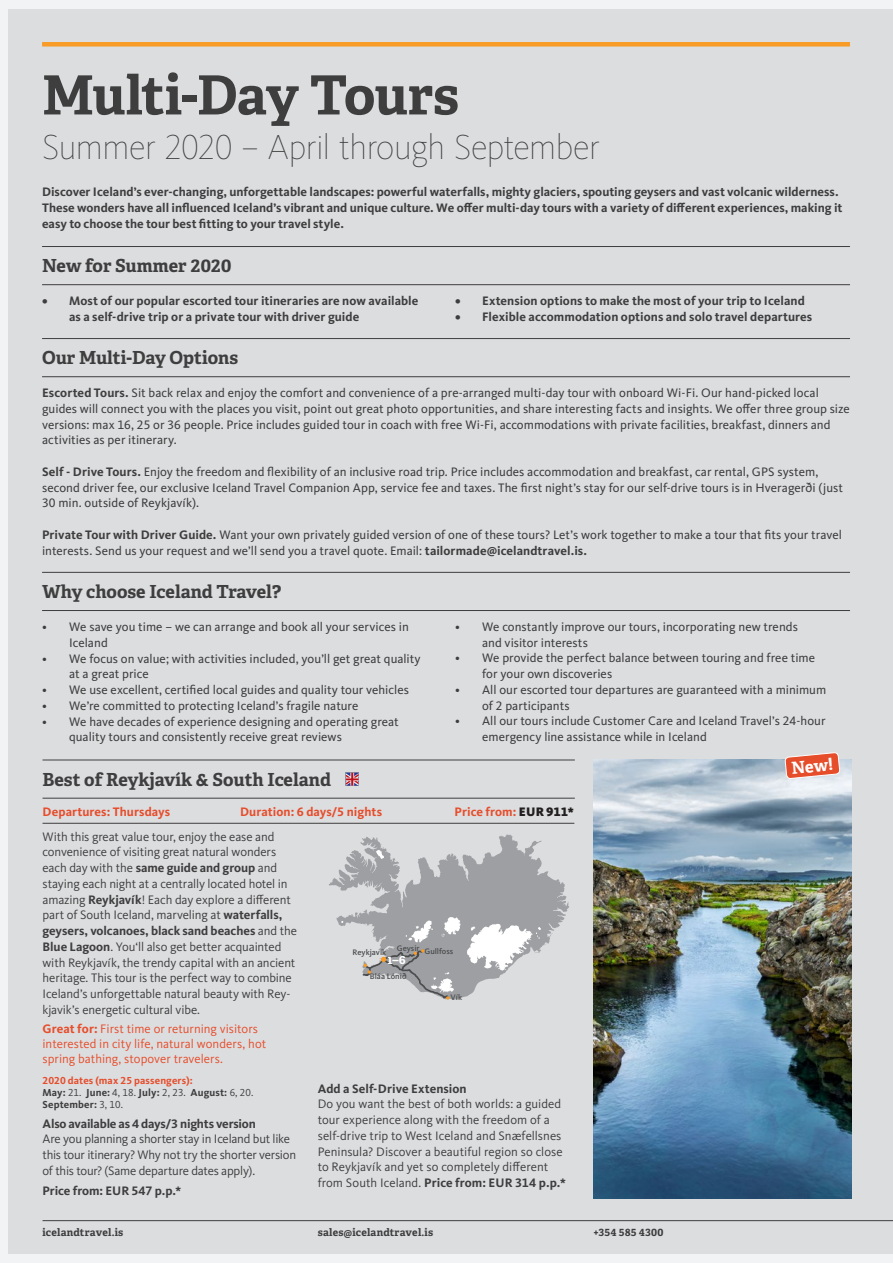
<style>
.page{position:relative;width:893px;height:1263px;background:#f2f3f4}
.page>*{position:absolute;margin:0;border:0;box-sizing:border-box;transform-origin:0 0}
.t1{font:700 54px "Adelle";letter-spacing:-.02em;color:#3e3e3f}
.t2{font:100 36px "Kievit OT";letter-spacing:-.025em;color:#3e3e3f}
.t3{font:700 18px "Adelle";color:#3e3e3f}
.t4{font:700 16.65px "Adelle";color:#fff}
.t5{font:12.75px/15.8px "Kievit OT";color:#3e3e3f}
.t6{font:12.75px/15.8px "Kievit OT";letter-spacing:-.01em;color:#3e3e3f}
.t7{font:700 12.75px/15.8px "Kievit OT";color:#3e3e3f}
.t8{font:12.75px/15px "Kievit OT";color:#e64d2b}
.t9{font:700 12.75px "Kievit OT";letter-spacing:.005em;color:#e64d2b}
.t10{font:700 12.3px "Adelle";color:#fff}
.t11{font:700 10.5px/12px "Kievit OT";letter-spacing:.015em;color:#3e3e3f}
.t12{font:700 10.5px "Adelle";letter-spacing:.015em;color:#3e3e3f}
.t13{font:500 8.25px "Kievit OT";color:#4b4c4d}
.s1{font-weight:700}
.s2{font-weight:900;color:#231f20}
.s3{color:#e64d2b}
.s4{font-weight:400}
</style>
<div class="page">
<div style="left:9px;top:9px;width:884px;height:1245px;background:#dcdddf"></div>
<hr style="left:43px;top:1220px;width:850px;height:1px;background:#3e3e3f">
<hr style="left:42px;top:246px;width:808px;height:1px;background:#3e3e3f">
<hr style="left:42px;top:284px;width:808px;height:1px;background:#3e3e3f">
<hr style="left:42px;top:338px;width:808px;height:1px;background:#3e3e3f">
<hr style="left:42px;top:376px;width:808px;height:1px;background:#3e3e3f">
<hr style="left:42px;top:572px;width:808px;height:1px;background:#3e3e3f">
<hr style="left:42px;top:610px;width:808px;height:1px;background:#3e3e3f">
<hr style="left:43px;top:760px;width:532px;height:1px;background:#3e3e3f">
<hr style="left:43px;top:798px;width:532px;height:1px;background:#3e3e3f">
<svg style="left:346px;top:772px;width:13px;height:1px"></svg>
<svg style="left:346px;top:773px;width:13px;height:13px"></svg>
<hr style="left:43px;top:823px;width:531px;height:1px;background:#3e3e3f">
<img style="left:593px;top:760px;width:258px;height:439px">
<svg style="left:329px;top:834px;width:240px;height:166px"></svg>
<div style="left:42px;top:42px;width:808px;height:5px;background:#f89c27"></div>
<svg style="left:785px;top:752px;width:55px;height:32px"></svg>
<h1 class="t1" style="left:42px;top:61px;width:419px">Multi-Day Tours</h1>
<h2 class="t2" style="left:42px;top:128px;width:559px">Summer 2020 – April through September</h2>
<p class="t7" style="left:42px;top:184px;width:802px">Discover Iceland’s ever-changing, unforgettable landscapes: powerful waterfalls, mighty glaciers, spouting geysers and vast volcanic wilderness.<br>These wonders have all influenced Iceland’s vibrant and unique culture. We offer multi-day tours with a variety of different experiences, making it easy to choose the tour best fitting to your travel style.</p>
<h3 class="t3" style="left:42px;top:255px;width:191px">New for Summer 2020</h3>
<p class="t7" style="left:69px;top:293px;width:351px;text-indent:-27px">• Most of our popular escorted tour itineraries are now available as a self-drive trip or a private tour with driver guide</p>
<p class="t7" style="left:455px;top:293px;width:351px">• Extension options to make the most of your trip to Iceland</p>
<p class="t7" style="left:455px;top:309px;width:359px">• Flexible accommodation options and solo travel departures</p>
<h3 class="t3" style="left:42px;top:347px;width:198px">Our Multi-Day Options</h3>
<p class="t5" style="left:42px;top:385px;width:809px"><span class="s1">Escorted Tours.</span> Sit back relax and enjoy the comfort and convenience of a pre-arranged multi-day tour with onboard Wi-Fi. Our hand-picked local guides will connect you with the places you visit, point out great photo opportunities, and share interesting facts and insights. We offer three group size versions: max 16, 25 or 36 people. Price includes guided tour in coach with free Wi-Fi, accommodations with private facilities, breakfast, dinners and activities as per itinerary.</p>
<p class="t5" style="left:42px;top:464px;width:802px"><span class="s1">Self - Drive Tours.</span> Enjoy the freedom and flexibility of an inclusive road trip. Price includes accommodation and breakfast, car rental, GPS system, second driver fee, our exclusive Iceland Travel Companion App, service fee and taxes. The first night’s stay for our self-drive tours is in Hveragerði (just<br>30 min. outside of Reykjavík).</p>
<p class="t5" style="left:42px;top:527px;width:801px"><span class="s1">Private Tour with Driver Guide.</span> Want your own privately guided version of one of these tours? Let’s work together to make a tour that fits your travel interests. Send us your request and we’ll send you a travel quote. Email: <span class="s1">tailormade@icelandtravel.is.</span></p>
<h3 class="t3" style="left:42px;top:580px;width:241px">Why choose Iceland Travel?</h3>
<p class="t5" style="left:69px;top:619px;width:341px;text-indent:-27px">• We save you time – we can arrange and book all your services in<br>Iceland</p>
<p class="t5" style="left:69px;top:650px;width:353px;text-indent:-27px">• We focus on value; with activities included, you’ll get great quality at a great price</p>
<p class="t5" style="left:42px;top:682px;width:368px">• We use excellent, certified local guides and quality tour vehicles</p>
<p class="t5" style="left:42px;top:698px;width:318px">• We’re committed to protecting Iceland’s fragile nature</p>
<p class="t5" style="left:69px;top:713px;width:331px;text-indent:-27px">• We have decades of experience designing and operating great quality tours and consistently receive great reviews</p>
<p class="t5" style="left:482px;top:619px;width:317px;text-indent:-27px">• We constantly improve our tours, incorporating new trends and visitor interests</p>
<p class="t5" style="left:482px;top:650px;width:335px;text-indent:-27px">• We provide the perfect balance between touring and free time for your own discoveries</p>
<p class="t5" style="left:482px;top:682px;width:346px;text-indent:-27px">• All our escorted tour departures are guaranteed with a minimum of 2 participants</p>
<p class="t5" style="left:482px;top:713px;width:345px;text-indent:-27px">• All our tours include Customer Care and Iceland Travel’s 24-hour emergency line assistance while in Iceland</p>
<h3 class="t3" style="left:43px;top:768px;width:290px">Best of Reykjavík &amp; South Iceland</h3>
<p class="t9" style="left:43px;top:805px;width:129px">Departures: Thursdays</p>
<p class="t9" style="left:240px;top:805px;width:144px">Duration: 6 days/5 nights</p>
<p class="t9" style="left:454px;top:805px;width:121px">Price from: <span class="s2">EUR 911*</span></p>
<p class="t6" style="left:43px;top:828px;width:256px">With this great value tour, enjoy the ease and convenience of visiting great natural wonders each day with the <span class="s1">same guide and group</span> and staying each night at a centrally located hotel in amazing <span class="s1">Reykjavík</span>! Each day explore a different part of South Iceland, marveling at <span class="s1">waterfalls, geysers, volcanoes, black sand beaches</span> and the <span class="s1">Blue Lagoon</span>. You‘ll also get better acquainted with Reykjavík, the trendy capital with an ancient heritage. This tour is the perfect way to combine Iceland’s unforgettable natural beauty with Rey&shy;kjavik’s energetic cultural vibe.</p>
<p class="t8" style="left:43px;top:1021px;width:225px"><span class="s1">Great for:</span> First time or returning visitors interested in city life, natural wonders, hot spring bathing, stopover travelers.</p>
<p class="t11" style="left:43px;top:1074px;width:212px"><span class="s3">2020 dates (max 25 passengers):<br></span>May: <span class="s4">21.</span> June: <span class="s4">4, 18.</span> July: <span class="s4">2, 23.</span> August: <span class="s4">6, 20.<br></span>September: <span class="s4">3, 10.</span></p>
<p class="t7" style="left:43px;top:1115px;width:215px">Also available as 4 days/3 nights version</p>
<p class="t6" style="left:43px;top:1131px;width:255px">Are you planning a shorter stay in Iceland but like this tour itinerary? Why not try the shorter version of this tour? (Same departure dates apply).</p>
<p class="t7" style="left:43px;top:1183px;width:140px">Price from: EUR 547 p.p.*</p>
<p class="t13" style="left:397px;top:943px;width:24px">Geysir</p>
<p class="t13" style="left:424px;top:946px;width:30px">Gullfoss</p>
<p class="t13" style="left:353px;top:947px;width:35px">Reykjavík</p>
<p class="t13" style="left:370px;top:971px;width:38px">Bláa Lónið</p>
<p class="t10" style="left:387px;top:952px;width:20px">1–6</p>
<p class="t13" style="left:451px;top:992px;width:13px">Vík</p>
<p class="t7" style="left:318px;top:1080px;width:151px">Add a Self-Drive Extension</p>
<p class="t6" style="left:318px;top:1096px;width:250px">Do you want the best of both worlds: a guided tour experience along with the freedom of a self-drive trip to West Iceland and Snæfellsnes Peninsula? Discover a beautiful region so close to Reykjavík and yet so completely different from South Iceland. <span class="s1">Price from: EUR 314 p.p.*</span></p>
<p class="t12" style="left:43px;top:1225px;width:82px">icelandtravel.is</p>
<p class="t12" style="left:318px;top:1225px;width:117px">sales@icelandtravel.is</p>
<p class="t12" style="left:593px;top:1225px;width:72px">+354 585 4300</p>
<h3 class="t4" style="left:790px;top:757px;width:43px;rotate:-6deg">New!</h3>
</div>
